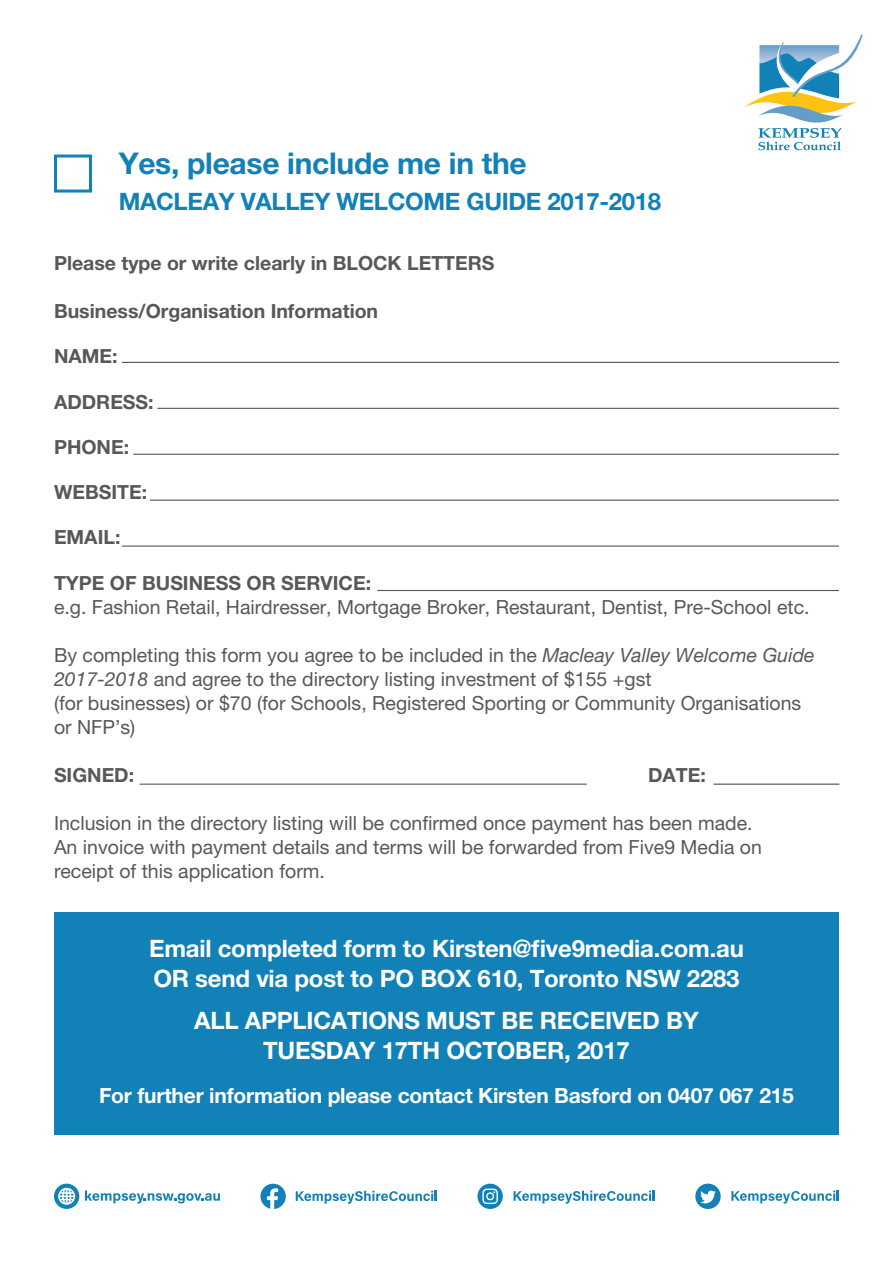
<style>
.page{position:relative;width:893px;height:1263px;background:#fff}
.page>*{position:absolute;margin:0;border:0;box-sizing:border-box;transform-origin:0 0}
.t1{font:700 30px "Helvetica Neue LT Pro";letter-spacing:-.01em;color:#1181b7}
.t2{font:700 24px/30px "Helvetica Neue LT Pro";letter-spacing:-.01em;color:#fff}
.t3{font:700 24px "Helvetica Neue LT Pro";letter-spacing:-.015em;color:#1181b7}
.t4{font:700 21px "Helvetica Neue LT Pro";letter-spacing:-.01em;color:#fff}
.t5{font:19.5px/24px "Helvetica Neue LT Pro";color:#57585a}
.t6{font:700 19.5px "Helvetica Neue LT Pro";color:#57585a}
.s1{font-style:italic}
</style>
<div class="page">
<svg style="left:260px;top:1184px;width:26px;height:25px"></svg>
<svg style="left:296px;top:1191px;width:141px;height:13px"></svg>
<svg style="left:514px;top:1190px;width:141px;height:14px"></svg>
<svg style="left:477px;top:1184px;width:26px;height:25px"></svg>
<svg style="left:731px;top:1190px;width:108px;height:13px"></svg>
<svg style="left:695px;top:1183px;width:26px;height:26px"></svg>
<svg style="left:85px;top:1190px;width:135px;height:13px"></svg>
<svg style="left:54px;top:1183px;width:25px;height:26px"></svg>
<svg style="left:58px;top:1188px;width:17px;height:17px"></svg>
<svg style="left:744px;top:34px;width:119px;height:116px"></svg>
<div style="left:54px;top:155px;width:38px;height:38px;border:3px solid #1181b7"></div>
<hr style="left:122px;top:362px;width:717px;height:1px;background:#57585a">
<hr style="left:140px;top:784px;width:447px;height:1px;background:#57585a">
<hr style="left:714px;top:784px;width:125px;height:1px;background:#57585a">
<hr style="left:157px;top:408px;width:682px;height:1px;background:#57585a">
<hr style="left:133px;top:454px;width:706px;height:1px;background:#57585a">
<hr style="left:150px;top:500px;width:689px;height:1px;background:#57585a">
<hr style="left:122px;top:545px;width:717px;height:2px;background:#57585a">
<hr style="left:377px;top:590px;width:462px;height:1px;background:#57585a">
<div style="left:54px;top:912px;width:785px;height:223px;background:#1181b7"></div>
<h1 class="t1" style="left:119px;top:145px;width:410px">Yes, please include me in the</h1>
<p class="t3" style="left:119px;top:187px;width:544px">MACLEAY VALLEY WELCOME GUIDE 2017-2018</p>
<p class="t6" style="left:54px;top:251px;width:442px">Please type or write clearly in BLOCK LETTERS</p>
<p class="t6" style="left:54px;top:299px;width:326px">Business/Organisation Information</p>
<p class="t6" style="left:54px;top:344px;width:65px">NAME:</p>
<p class="t6" style="left:54px;top:389px;width:101px">ADDRESS:</p>
<p class="t6" style="left:54px;top:435px;width:77px">PHONE:</p>
<p class="t6" style="left:54px;top:480px;width:95px">WEBSITE:</p>
<p class="t6" style="left:54px;top:525px;width:68px">EMAIL:</p>
<p class="t6" style="left:54px;top:571px;width:319px">TYPE OF BUSINESS OR SERVICE:</p>
<p class="t5" style="left:54px;top:594px;width:757px">e.g. Fashion Retail, Hairdresser, Mortgage Broker, Restaurant, Dentist, Pre-School etc.</p>
<p class="t5" style="left:54px;top:642px;width:762px">By completing this form you agree to be included in the <span class="s1">Macleay Valley Welcome Guide 2017-2018</span> and agree to the directory listing investment of $155 +gst<br>(for businesses) or $70 (for Schools, Registered Sporting or Community Organisations or NFP’s)</p>
<p class="t6" style="left:54px;top:763px;width:82px">SIGNED:</p>
<p class="t6" style="left:648px;top:763px;width:59px">DATE:</p>
<p class="t5" style="left:54px;top:810px;width:709px">Inclusion in the directory listing will be confirmed once payment has been made.<br>An invoice with payment details and terms will be forwarded from Five9 Media on receipt of this application form.</p>
<p class="t2" style="left:149px;top:932px;width:596px">Email completed form to Kirsten@five9media.com.au<br>OR send via post to PO BOX 610, Toronto NSW 2283</p>
<p class="t2" style="left:194px;top:1005px;width:506px;text-align:center">ALL APPLICATIONS MUST BE RECEIVED BY<br>TUESDAY 17TH OCTOBER, 2017</p>
<p class="t4" style="left:99px;top:1083px;width:696px">For further information please contact Kirsten Basford on 0407 067 215</p>
</div>
